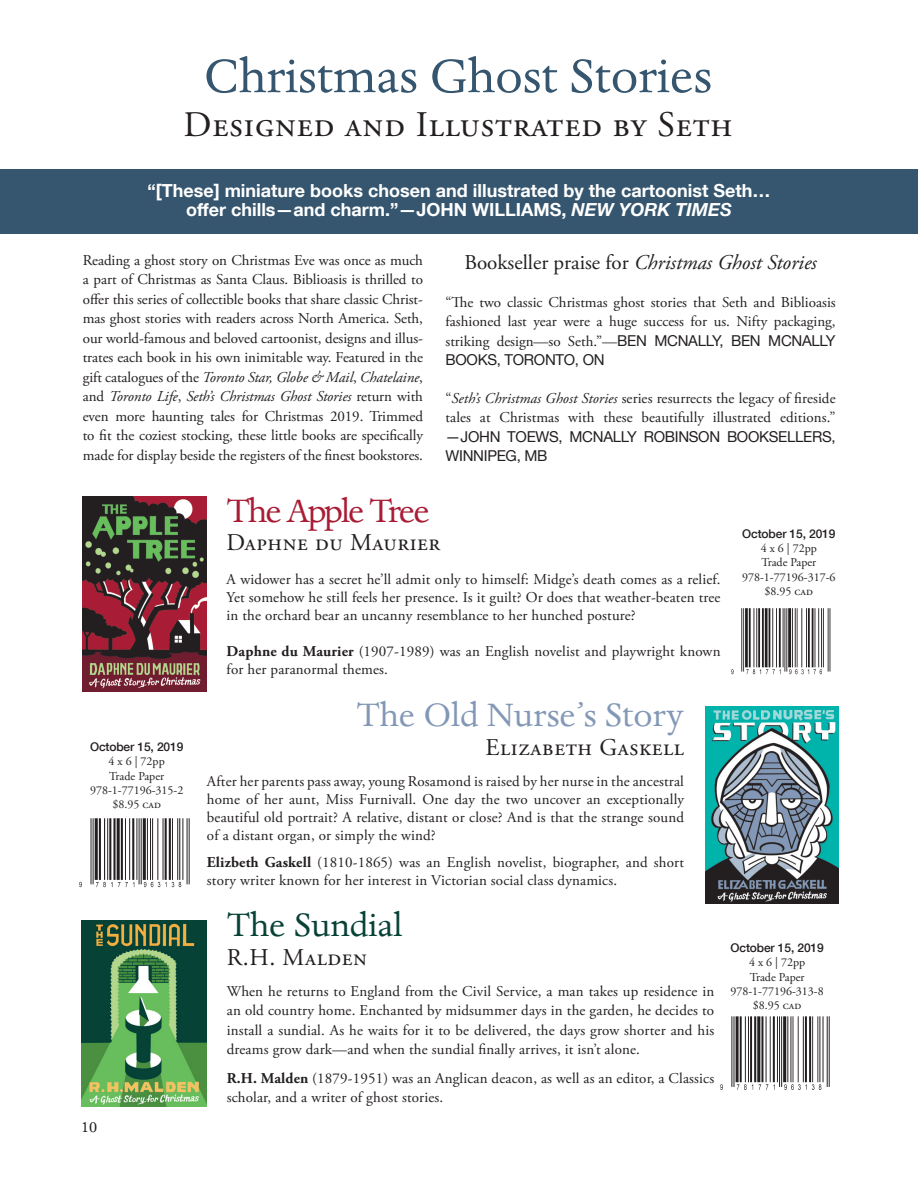
<style>
.page{position:relative;width:918px;height:1188px;background:#fff}
.page>*{position:absolute;margin:0;border:0;box-sizing:border-box;transform-origin:0 0}
.t1{font:54px "Dante";color:#35566e}
.t2{font:37.5px "Dante";color:#8398b7}
.t3{font:37.5px "Dante";letter-spacing:-.05em;color:#a91c35}
.t4{font:37.5px "Dante";color:#074236}
.t5{font:36px "Adobe Garamond Pro";letter-spacing:.025em;color:#231f20}
.t6{font:24px "Adobe Garamond Pro";letter-spacing:.025em;color:#231f20}
.t7{font:italic 21px "Adobe Garamond Pro";color:#231f20}
.t8{font:700 18px "Helvetica Neue LT Com";color:#fff}
.t9{font:18px "Dante";color:#231f20}
.t10{font:15px/19.5px "Adobe Garamond Pro";color:#231f20;text-align:justify}
.t11{font:12px "Adobe Garamond Pro";color:#231f20}
.t12{font:500 12px "Helvetica Neue LT Com";letter-spacing:-.01em;color:#231f20}
.s1{font-style:italic}
.s2{font-style:normal}
.s3{font-family:"Helvetica Neue LT Com"}
.s4{font-weight:700}
</style>
<div class="page">
<img style="left:706px;top:707px;width:133px;height:196px">
<img style="left:83px;top:496px;width:124px;height:195px">
<img style="left:82px;top:920px;width:125px;height:187px">
<div style="left:0;top:169px;width:918px;height:65px;background:#35566e"></div>
<img style="left:732px;top:608px;width:99px;height:67px">
<img style="left:80px;top:818px;width:110px;height:70px">
<img style="left:721px;top:1016px;width:109px;height:74px">
<p class="t1" style="left:204px;top:43px;width:509px">Christmas Ghost Stories</p>
<p class="t5" style="left:184px;top:103px;width:551px">Designed and Illustrated by Seth</p>
<p class="t8" style="left:147px;top:179px;width:625px">“[These] miniature books chosen and illustrated by the cartoonist Seth…</p>
<p class="t8" style="left:186px;top:198px;width:547px">offer chills—and charm.”—JOHN WILLIAMS, <span class="s1">NEW YORK TIMES</span></p>
<p class="t7" style="left:464px;top:250px;width:354px"><span class="s2">Bookseller praise for</span> Christmas Ghost Stories</p>
<p class="t10" style="left:446px;top:293px;width:392px">“The two classic Christmas ghost stories that Seth and Biblioasis fashioned last year were a huge success for us. Nifty packaging, striking design—so Seth.”—<span class="s3">BEN MCNALLY, BEN MCNALLY BOOKS, TORONTO, ON</span></p>
<p class="t10" style="left:446px;top:389px;width:392px">“<span class="s1">Seth’s Christmas Ghost Stories</span> series resurrects the legacy of fireside tales at Christmas with these beautifully illustrated editions.” <span class="s3">—JOHN TOEWS, MCNALLY ROBINSON BOOKSELLERS, WINNIPEG, MB</span></p>
<p class="t10" style="left:83px;top:251px;width:342px">Reading a ghost story on Christmas Eve was once as much a part of Christmas as Santa Claus. Biblioasis is thrilled to offer this series of collectible books that share classic Christ&shy;mas ghost stories with readers across North America. Seth, our world-famous and beloved cartoonist, designs and illus&shy;trates each book in his own inimitable way. Featured in the gift catalogues of the <span class="s1">Toronto Star, Globe &amp; Mail</span>, <span class="s1">Chatelaine</span>, and <span class="s1">Toronto Life</span>, <span class="s1">Seth’s Christmas Ghost Stories</span> return with even more haunting tales for Christmas 2019. Trimmed to fit the coziest stocking, these little books are specifically made for display beside the registers of the finest bookstores.</p>
<p class="t12" style="left:90px;top:739px;width:95px">October 15, 2019</p>
<p class="t11" style="left:109px;top:754px;width:58px">4 x 6 | 72pp</p>
<p class="t11" style="left:109px;top:769px;width:56px">Trade Paper</p>
<p class="t11" style="left:90px;top:783px;width:95px">978-1-77196-315-2</p>
<p class="t11" style="left:113px;top:797px;width:50px">$8.95 cad</p>
<p class="t9" style="left:81px;top:1115px;width:18px">10</p>
<p class="t3" style="left:227px;top:487px;width:205px">The Apple Tree</p>
<p class="t6" style="left:227px;top:528px;width:215px">Daphne du Maurier</p>
<p class="t10" style="left:227px;top:571px;width:495px;line-height:18px">A widower has a secret he’ll admit only to himself: Midge’s death comes as a relief.<br>Yet somehow he still feels her presence. Is it guilt? Or does that weather-beaten tree in the orchard bear an uncanny resemblance to her hunched posture?</p>
<p class="t10" style="left:227px;top:643px;width:495px;line-height:18px"><span class="s4">Daphne du Maurier</span> (1907-1989) was an English novelist and playwright known for her paranormal themes.</p>
<p class="t2" style="left:356px;top:692px;width:329px">The Old Nurse’s Story</p>
<p class="t6" style="left:486px;top:733px;width:200px">Elizabeth Gaskell</p>
<p class="t10" style="left:207px;top:773px;width:479px;line-height:18px">After her parents pass away, young Rosamond is raised by her nurse in the ancestral home of her aunt, Miss Furnivall. One day the two uncover an exceptionally beautiful old portrait? A relative, distant or close? And is that the strange sound of a distant organ, or simply the wind?</p>
<p class="t10" style="left:207px;top:854px;width:479px;line-height:18px"><span class="s4">Elizbeth Gaskell</span> (1810-1865) was an English novelist, biographer, and short story writer known for her interest in Victorian social class dynamics.</p>
<p class="t4" style="left:227px;top:902px;width:177px">The Sundial</p>
<p class="t6" style="left:227px;top:943px;width:142px">R.H. Malden</p>
<p class="t10" style="left:227px;top:982px;width:489px">When he returns to England from the Civil Service, a man takes up residence in an old country home. Enchanted by midsummer days in the garden, he decides to install a sundial. As he waits for it to be delivered, the days grow shorter and his dreams grow dark—and when the sundial finally arrives, it isn’t alone.</p>
<p class="t10" style="left:227px;top:1069px;width:489px"><span class="s4">R.H. Malden</span> (1879-1951) was an Anglican deacon, as well as an editor, a Classics scholar, and a writer of ghost stories.</p>
<p class="t12" style="left:742px;top:526px;width:95px">October 15, 2019</p>
<p class="t11" style="left:761px;top:541px;width:58px">4 x 6 | 72pp</p>
<p class="t11" style="left:761px;top:555px;width:56px">Trade Paper</p>
<p class="t11" style="left:742px;top:570px;width:95px">978-1-77196-317-6</p>
<p class="t11" style="left:765px;top:584px;width:50px">$8.95 cad</p>
<p class="t12" style="left:730px;top:940px;width:95px">October 15, 2019</p>
<p class="t11" style="left:749px;top:955px;width:58px">4 x 6 | 72pp</p>
<p class="t11" style="left:750px;top:970px;width:56px">Trade Paper</p>
<p class="t11" style="left:730px;top:984px;width:95px">978-1-77196-313-8</p>
<p class="t11" style="left:753px;top:998px;width:50px">$8.95 cad</p>
</div>
